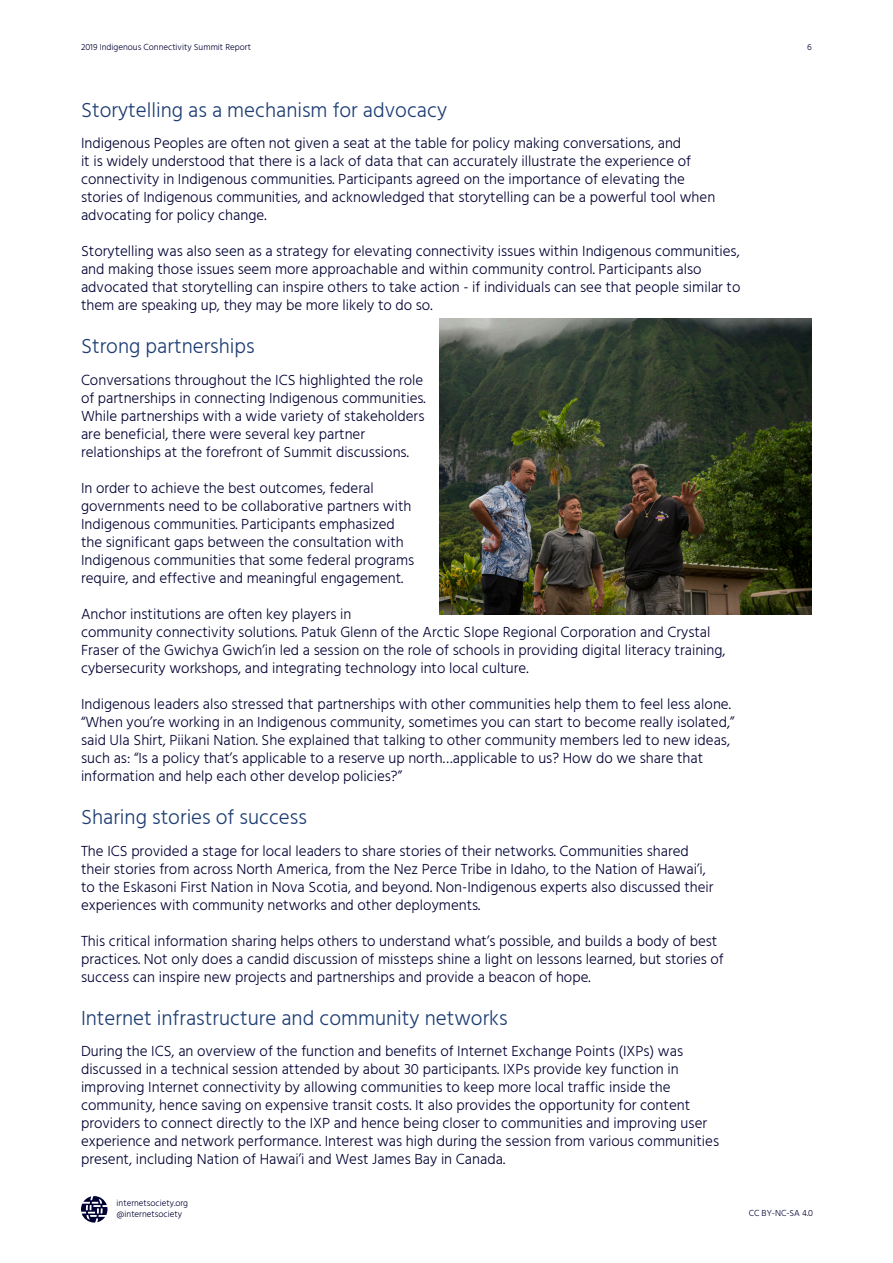
<style>
.page{position:relative;width:893px;height:1263px;background:#fff}
.page>*{position:absolute;margin:0;border:0;box-sizing:border-box;transform-origin:0 0}
.t1{font:300 21px "Hind";color:#1d3d73}
.Body_Copy{font:300 15px/18px "Hind";color:#003}
.t2{font:300 9px/10.8px "Hind";color:#003}
</style>
<div class="page">
<svg style="left:81px;top:1196px;width:26px;height:26px"></svg>
<img style="left:439px;top:318px;width:373px;height:296px">
<p class="t2" style="left:81px;top:42px;width:171px">2019 Indigenous Connectivity Summit Report</p>
<p class="t2" style="left:807px;top:42px;width:6px">6</p>
<h2 class="t1" style="left:81px;top:96px;width:368px">Storytelling as a mechanism for advocacy</h2>
<p class="Body_Copy" style="left:81px;top:135px;width:636px">Indigenous Peoples are often not given a seat at the table for policy making conversations, and<br>it is widely understood that there is a lack of data that can accurately illustrate the experience of connectivity in Indigenous communities. Participants agreed on the importance of elevating the stories of Indigenous communities, and acknowledged that storytelling can be a powerful tool when advocating for policy change.</p>
<p class="Body_Copy" style="left:81px;top:243px;width:661px">Storytelling was also seen as a strategy for elevating connectivity issues within Indigenous communities, and making those issues seem more approachable and within community control. Participants also advocated that storytelling can inspire others to take action - if individuals can see that people similar to them are speaking up, they may be more likely to do so.</p>
<h2 class="t1" style="left:81px;top:333px;width:175px">Strong partnerships</h2>
<p class="Body_Copy" style="left:81px;top:372px;width:346px">Conversations throughout the ICS highlighted the role of partnerships in connecting Indigenous communities.<br>While partnerships with a wide variety of stakeholders are beneficial, there were several key partner relationships at the forefront of Summit discussions.</p>
<p class="Body_Copy" style="left:81px;top:480px;width:335px">In order to achieve the best outcomes, federal governments need to be collaborative partners with Indigenous communities. Participants emphasized the significant gaps between the consultation with Indigenous communities that some federal programs require, and effective and meaningful engagement.</p>
<p class="Body_Copy" style="left:81px;top:606px;width:646px">Anchor institutions are often key players in<br>community connectivity solutions. Patuk Glenn of the Arctic Slope Regional Corporation and Crystal Fraser of the Gwichya Gwich’in led a session on the role of schools in providing digital literacy training, cybersecurity workshops, and integrating technology into local culture.</p>
<p class="Body_Copy" style="left:81px;top:696px;width:655px">Indigenous leaders also stressed that partnerships with other communities help them to feel less alone. “When you’re working in an Indigenous community, sometimes you can start to become really isolated,” said Ula Shirt, Piikani Nation. She explained that talking to other community members led to new ideas, such as: “Is a policy that’s applicable to a reserve up north…applicable to us? How do we share that information and help each other develop policies?”</p>
<h2 class="t1" style="left:81px;top:803px;width:227px">Sharing stories of success</h2>
<p class="Body_Copy" style="left:81px;top:842px;width:634px">The ICS provided a stage for local leaders to share stories of their networks. Communities shared their stories from across North America, from the Nez Perce Tribe in Idaho, to the Nation of Hawai’i, to the Eskasoni First Nation in Nova Scotia, and beyond. Non-Indigenous experts also discussed their experiences with community networks and other deployments.</p>
<p class="Body_Copy" style="left:81px;top:932px;width:644px">This critical information sharing helps others to understand what’s possible, and builds a body of best practices. Not only does a candid discussion of missteps shine a light on lessons learned, but stories of success can inspire new projects and partnerships and provide a beacon of hope.</p>
<h2 class="t1" style="left:81px;top:1004px;width:428px">Internet infrastructure and community networks</h2>
<p class="Body_Copy" style="left:81px;top:1043px;width:640px">During the ICS, an overview of the function and benefits of Internet Exchange Points (IXPs) was discussed in a technical session attended by about 30 participants. IXPs provide key function in improving Internet connectivity by allowing communities to keep more local traffic inside the community, hence saving on expensive transit costs. It also provides the opportunity for content providers to connect directly to the IXP and hence being closer to communities and improving user experience and network performance. Interest was high during the session from various communities present, including Nation of Hawai’i and West James Bay in Canada.</p>
<p class="t2" style="left:117px;top:1198px;width:73px">internetsociety.org @internetsociety</p>
<p class="t2" style="left:749px;top:1208px;width:66px">CC BY-NC-SA 4.0</p>
</div>
